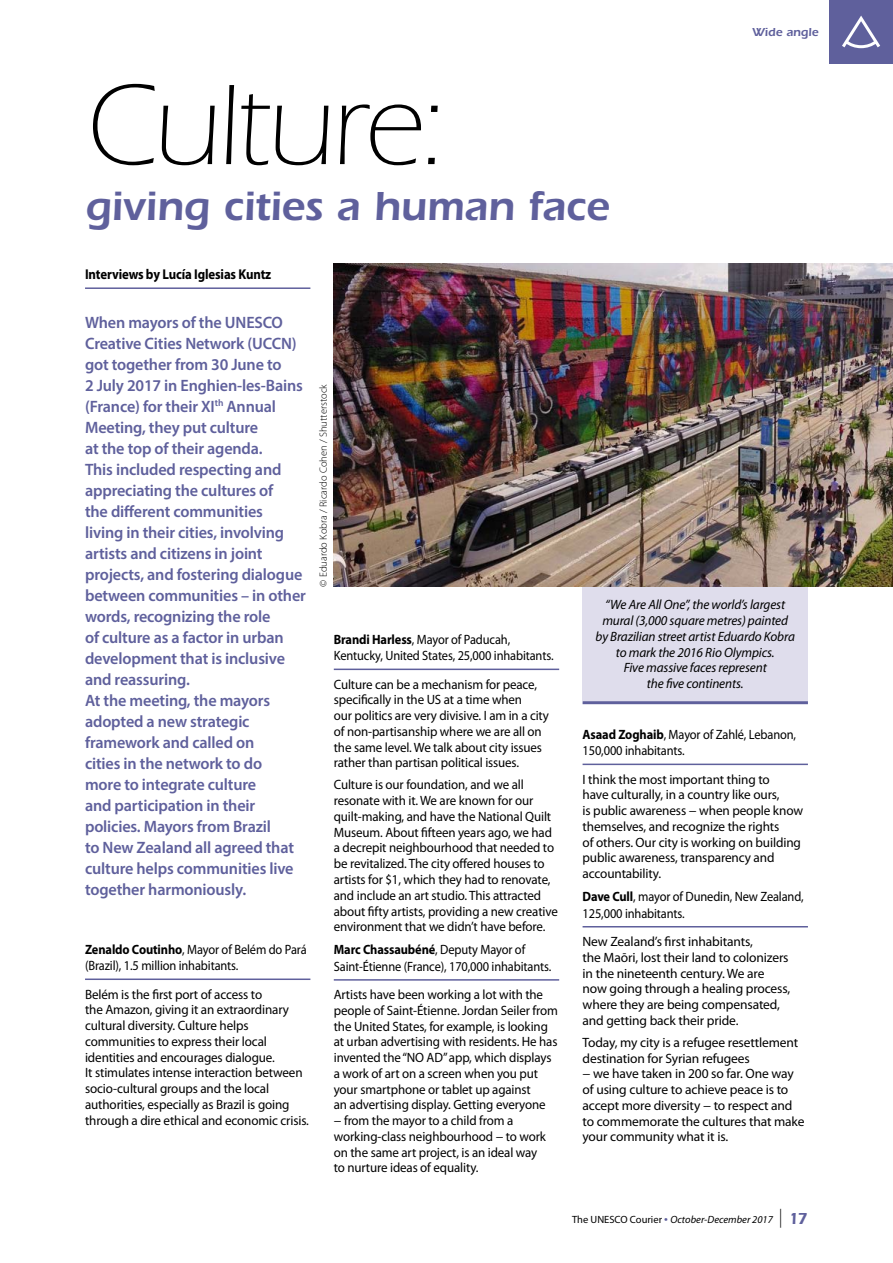
<style>
.page{position:relative;width:893px;height:1263px;background:#fff}
.page>*{position:absolute;margin:0;border:0;box-sizing:border-box;transform-origin:0 0}
.Titre_1{font:300 118.5px "ITC Eras Std";letter-spacing:-.025em;color:#000}
.Titre_1-2{font:600 42px "ITC Eras Std";letter-spacing:-.005em;color:#5f609c}
.Texte_Intro_article{font:600 16.5px/21px "Myriad Pro";letter-spacing:-.01em;color:#5f609c}
.Auteur_article{font:700 14.25px "Myriad Pro";letter-spacing:-.01em;color:#000;scale:.9 1}
.TEXTE{font:13.5px/15.8px "Myriad Pro";letter-spacing:-.01em;color:#000;scale:.96 1}
.TEXTE-2{font:13.5px/15.8px "Myriad Pro";letter-spacing:-.01em;color:#000}
.Auteur_article_City{font:13.5px/16.5px "Myriad Pro";letter-spacing:-.01em;color:#000;scale:.92 1}
.Légende{font:italic 13.5px/15.8px "Myriad Pro";letter-spacing:-.01em;color:#000;text-align:center}
.t1{font:600 12px "ITC Eras Std";color:#5f609c}
.t2{font:italic 10.5px "Myriad Pro";color:#000}
.Copyright{font:300 10.5px "Myriad Pro";color:#000}
.s1{font-weight:700}
.s2{font-style:normal}
.s3{font-style:normal;font-size:13.5px;color:#5f609c}
.s4{font-style:normal;font-size:18.9px}
.s5{font-family:"ITC Eras Std";font-weight:600;font-style:normal;font-size:16.5px;color:#5f609c}
</style>
<div class="page">
<div style="left:829px;top:0;width:64px;height:64px;background:#5f609c"></div>
<svg style="left:842px;top:15px;width:38px;height:34px"></svg>
<hr style="left:85px;top:978px;width:225px;height:2px;background:#5f609c">
<hr style="left:334px;top:669px;width:225px;height:1px;background:#5f609c">
<hr style="left:334px;top:979px;width:225px;height:2px;background:#5f609c">
<hr style="left:85px;top:287px;width:225px;height:2px;background:#5f609c">
<hr style="left:583px;top:764px;width:225px;height:1px;background:#5f609c">
<hr style="left:583px;top:926px;width:225px;height:1px;background:#5f609c">
<div style="left:583px;top:586px;width:225px;height:115px;background:#dfddec"></div>
<hr style="left:583px;top:701px;width:225px;height:3px;background:#5f609c">
<img style="left:334px;top:264px;width:559px;height:323px">
<p class="Titre_1" style="left:85px;top:60px;width:364px">Culture:</p>
<p class="Titre_1-2" style="left:85px;top:181px;width:526px">giving cities a human face</p>
<p class="t1" style="left:752px;top:25px;width:68px">Wide angle</p>
<p class="Auteur_article" style="left:85px;top:265px;width:208px">Interviews by Lucía Iglesias Kuntz</p>
<p class="Texte_Intro_article" style="left:85px;top:311px;width:222px">When mayors of the UNESCO<br>Creative Cities Network (UCCN) got together from 30 June to<br>2 July 2017 in Enghien-les-Bains (France) for their XI<sup>th</sup> Annual<br>Meeting, they put culture<br>at the top of their agenda.<br>This included respecting and appreciating the cultures of<br>the different communities<br>living in their cities, involving artists and citizens in joint projects, and fostering dialogue between communities – in other words, recognizing the role<br>of culture as a factor in urban development that is inclusive and reassuring.<br>At the meeting, the mayors adopted a new strategic framework and called on<br>cities in the network to do<br>more to integrate culture<br>and participation in their policies. Mayors from Brazil<br>to New Zealand all agreed that culture helps communities live together harmoniously.</p>
<p class="Auteur_article_City" style="left:85px;top:940px;width:242px"><span class="s1">Zenaldo Coutinho</span>, Mayor of Belém do Pará (Brazil), 1.5 million inhabitants.</p>
<p class="TEXTE-2" style="left:85px;top:986px;width:225px">Belém is the first port of access to<br>the Amazon, giving it an extraordinary cultural diversity. Culture helps communities to express their local identities and encourages dialogue.<br>It stimulates intense interaction between socio-cultural groups and the local authorities, especially as Brazil is going through a dire ethical and economic crisis.</p>
<p class="Copyright" style="left:318px;top:587px;width:204px;rotate:-90deg">© Eduardo Kobra / Ricardo Cohen / Shutterstock</p>
<p class="Auteur_article_City" style="left:334px;top:631px;width:240px"><span class="s1">Brandi Harless</span>, Mayor of Paducah,<br>Kentucky, United States, 25,000 inhabitants.</p>
<p class="TEXTE" style="left:334px;top:676px;width:226px">Culture can be a mechanism for peace, specifically in the US at a time when<br>our politics are very divisive. I am in a city of non-partisanship where we are all on the same level. We talk about city issues rather than partisan political issues.</p>
<p class="TEXTE" style="left:334px;top:777px;width:235px">Culture is our foundation, and we all resonate with it. We are known for our quilt-making, and have the National Quilt Museum. About fifteen years ago, we had a decrepit neighbourhood that needed to be revitalized. The city offered houses to artists for $1, which they had to renovate, and include an art studio. This attracted about fifty artists, providing a new creative environment that we didn’t have before.</p>
<p class="Auteur_article_City" style="left:334px;top:941px;width:238px"><span class="s1">Marc Chassaubéné</span>, Deputy Mayor of<br>Saint-Étienne (France), 170,000 inhabitants.</p>
<p class="TEXTE" style="left:334px;top:986px;width:235px">Artists have been working a lot with the people of Saint-Étienne. Jordan Seiler from the United States, for example, is looking at urban advertising with residents. He has invented the “NO AD” app, which displays a work of art on a screen when you put your smartphone or tablet up against<br>an advertising display. Getting everyone<br>− from the mayor to a child from a working-class neighbourhood − to work on the same art project, is an ideal way<br>to nurture ideas of equality.</p>
<p class="Légende" style="left:596px;top:597px;width:201px">“We Are All One”, the world’s largest mural (3,000 square metres) painted by Brazilian street artist Eduardo Kobra to mark the 2016 Rio Olympics.<br>Five massive faces represent<br>the five continents.</p>
<p class="Auteur_article_City" style="left:583px;top:726px;width:234px"><span class="s1">Asaad Zoghaib</span>, Mayor of Zahlé, Lebanon,<br>150,000 inhabitants.</p>
<p class="TEXTE-2" style="left:583px;top:771px;width:222px">I think the most important thing to<br>have culturally, in a country like ours,<br>is public awareness − when people know themselves, and recognize the rights<br>of others. Our city is working on building public awareness, transparency and accountability.</p>
<p class="Auteur_article_City" style="left:583px;top:888px;width:242px"><span class="s1">Dave Cull</span>, mayor of Dunedin, New Zealand,<br>125,000 inhabitants.</p>
<p class="TEXTE-2" style="left:583px;top:933px;width:209px">New Zealand’s first inhabitants,<br>the Maōri, lost their land to colonizers in the nineteenth century. We are now going through a healing process, where they are being compensated, and getting back their pride.</p>
<p class="TEXTE-2" style="left:583px;top:1034px;width:223px">Today, my city is a refugee resettlement destination for Syrian refugees<br>− we have taken in 200 so far. One way of using culture to achieve peace is to accept more diversity − to respect and to commemorate the cultures that make your community what it is.</p>
<p class="t2" style="left:572px;top:1212px;width:237px"><span class="s2">The UNESCO Courier</span> <span class="s3">•</span> October-December 2017 <span class="s4">|</span> <span class="s5">17</span></p>
</div>
